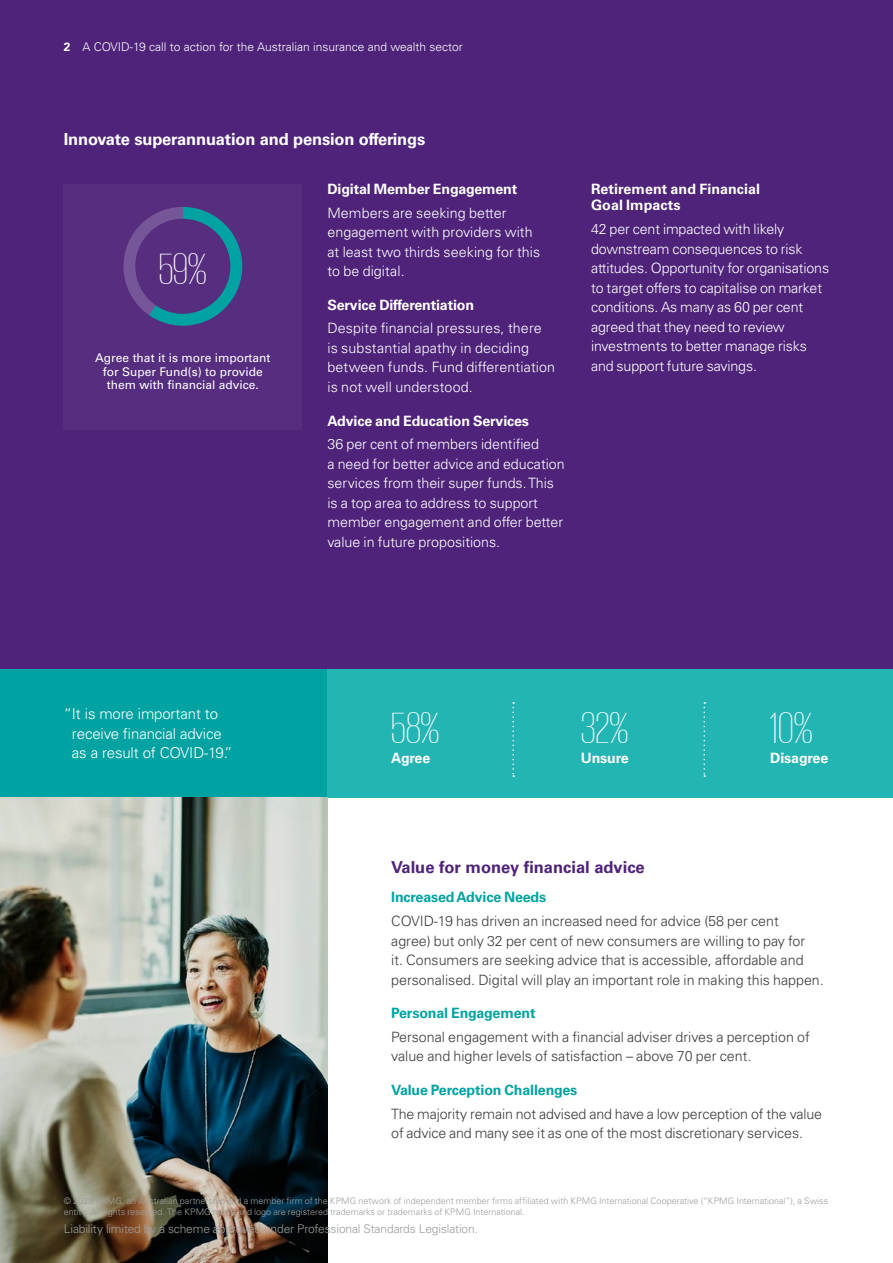
<style>
.page{position:relative;width:893px;height:1263px;background:#fff}
.page>*{position:absolute;margin:0;border:0;box-sizing:border-box;transform-origin:0 0}
.t1{font:200 45px "KPMG";color:#fff}
.t2{font:700 16.5px "Univers LT Std";letter-spacing:-.01em;color:#fff}
.t3{font:700 16.5px "Univers LT Std";color:#4e2379}
.t4{font:300 15px/19.5px "Univers LT Std";letter-spacing:-.01em;color:#fff}
.t5{font:300 14.25px/19.5px "Univers LT Std";color:#fff}
.t6{font:300 14.25px/19.5px "Univers LT Std";color:#3c3c3b}
.t7{font:700 14.25px/16.5px "Univers LT Std";letter-spacing:-.01em;color:#fff}
.t8{font:700 14.25px "Univers LT Std";letter-spacing:-.01em;color:#00a3a1}
.t9{font:12px/13.5px "Univers LT Std";color:#fff;text-align:center}
.t10{font:300 12px "Univers LT Std";letter-spacing:-.01em;color:#9d9d9c}
.t11{font:300 12px "Univers LT Std";color:#fff}
.t12{font:300 9px/10.8px "Univers LT Std";color:#9d9d9c}
.s1{font-weight:700}
</style>
<div class="page">
<div style="left:0;top:0;width:893px;height:669px;background:#4e2379"></div>
<div style="left:0;top:669px;width:327px;height:128px;background:#00a3a1"></div>
<div style="left:327px;top:669px;width:566px;height:128px;background:#23b5b4"></div>
<div style="left:64px;top:184px;width:238px;height:245px;background:#562d7f"></div>
<svg style="left:123px;top:207px;width:119px;height:119px"></svg>
<img style="left:0;top:797px;width:327px;height:466px">
<hr style="left:892px;top:797px;width:1px;height:466px;background:#f1eee8">
<svg style="left:512px;top:702px;width:2px;height:75px"></svg>
<svg style="left:703px;top:702px;width:2px;height:75px"></svg>
<p class="t11" style="left:64px;top:40px;width:401px"><span class="s1">2</span> A COVID-19 call to action for the Australian insurance and wealth sector</p>
<p class="t2" style="left:64px;top:130px;width:363px">Innovate superannuation and pension offerings</p>
<p class="t7" style="left:327px;top:181px;width:191px">Digital Member Engagement</p>
<p class="t5" style="left:327px;top:203px;width:214px">Members are seeking better engagement with providers with at least two thirds seeking for this to be digital.</p>
<p class="t7" style="left:327px;top:297px;width:148px">Service Differentiation</p>
<p class="t5" style="left:327px;top:319px;width:229px">Despite financial pressures, there is substantial apathy in deciding between funds. Fund differentiation is not well understood.</p>
<p class="t7" style="left:327px;top:412px;width:203px">Advice and Education Services</p>
<p class="t5" style="left:327px;top:434px;width:239px">36 per cent of members identified<br>a need for better advice and education services from their super funds. This is a top area to address to support member engagement and offer better value in future propositions.</p>
<h1 class="t1" style="left:159px;top:248px;width:49px">59%</h1>
<p class="t9" style="left:95px;top:351px;width:177px">Agree that it is more important for Super Fund(s) to provide them with financial advice.</p>
<p class="t7" style="left:591px;top:181px;width:171px">Retirement and Financial<br>Goal Impacts</p>
<p class="t5" style="left:591px;top:219px;width:240px">42 per cent impacted with likely downstream consequences to risk attitudes. Opportunity for organisations to target offers to capitalise on market conditions. As many as 60 per cent agreed that they need to review investments to better manage risks and support future savings.</p>
<p class="t4" style="left:72px;top:704px;width:162px;text-indent:-8px">“It is more important to receive financial advice as a result of COVID-19.”</p>
<h1 class="t1" style="left:391px;top:706px;width:50px">58%</h1>
<p class="t7" style="left:391px;top:750px;width:41px">Agree</p>
<h1 class="t1" style="left:581px;top:706px;width:49px">32%</h1>
<p class="t7" style="left:581px;top:750px;width:49px">Unsure</p>
<h1 class="t1" style="left:770px;top:706px;width:44px">10%</h1>
<p class="t7" style="left:770px;top:750px;width:59px">Disagree</p>
<p class="t3" style="left:391px;top:857px;width:255px">Value for money financial advice</p>
<p class="t8" style="left:391px;top:889px;width:157px">Increased Advice Needs</p>
<p class="t6" style="left:391px;top:911px;width:434px">COVID-19 has driven an increased need for advice (58 per cent<br>agree) but only 32 per cent of new consumers are willing to pay for<br>it. Consumers are seeking advice that is accessible, affordable and personalised. Digital will play an important role in making this happen.</p>
<p class="t8" style="left:391px;top:1005px;width:146px">Personal Engagement</p>
<p class="t6" style="left:391px;top:1027px;width:420px">Personal engagement with a financial adviser drives a perception of value and higher levels of satisfaction – above 70 per cent.</p>
<p class="t8" style="left:391px;top:1081px;width:188px">Value Perception Challenges</p>
<p class="t6" style="left:391px;top:1104px;width:432px">The majority remain not advised and have a low perception of the value of advice and many see it as one of the most discretionary services.</p>
<p class="t12" style="left:64px;top:1195px;width:766px">© 2020 KPMG, an Australian partnership and a member firm of the KPMG network of independent member firms affiliated with KPMG International Cooperative (“KPMG International”), a Swiss entity. All rights reserved. The KPMG name and logo are registered trademarks or trademarks of KPMG International.</p>
<p class="t10" style="left:64px;top:1222px;width:416px">Liability limited by a scheme approved under Professional Standards Legislation.</p>
</div>
